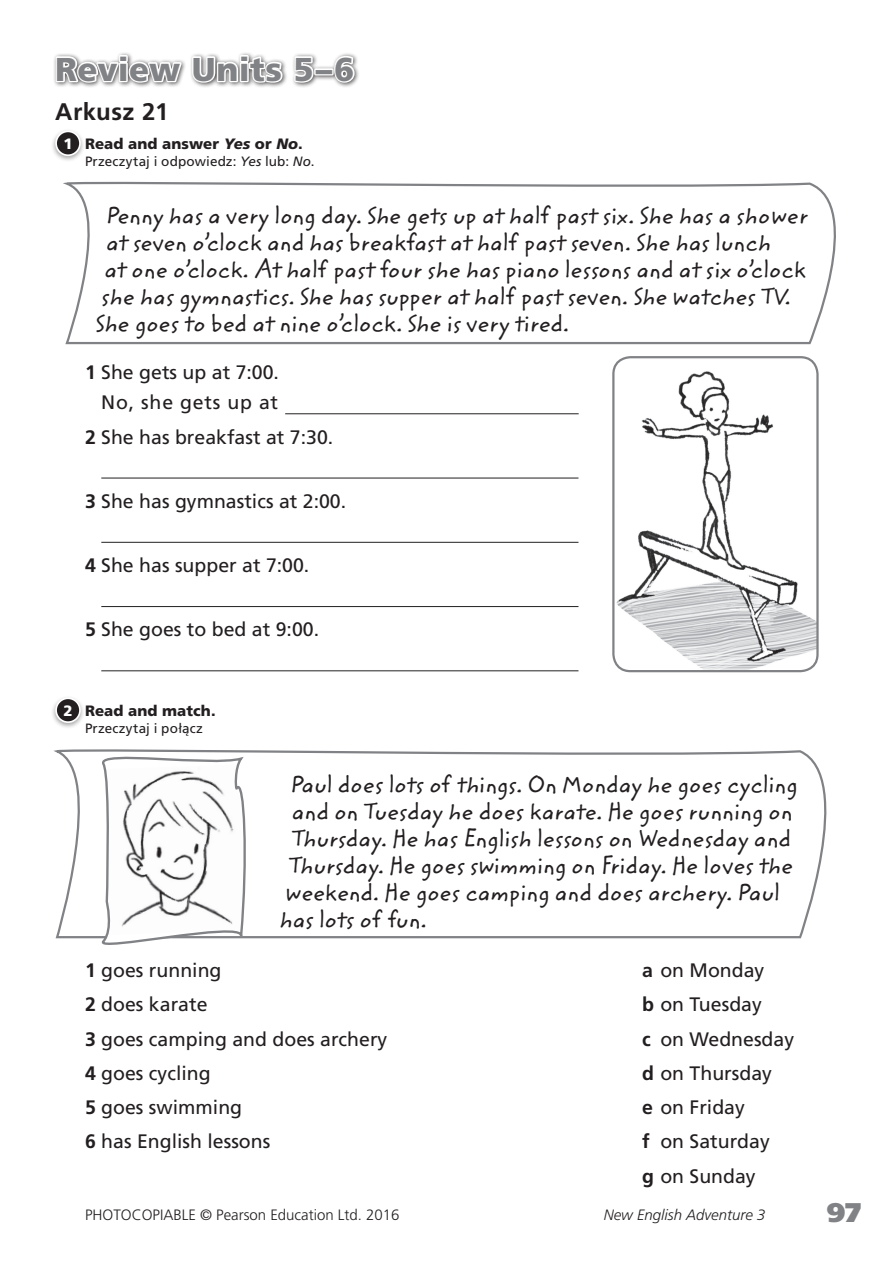
<style>
.page{position:relative;width:893px;height:1263px;background:#fff}
.page>*{position:absolute;margin:0;border:0;box-sizing:border-box;transform-origin:0 0}
.Tytul_Unitu_photocop{font:900 33px "Frutiger LT Pro";letter-spacing:.01em;color:#808285}
.t1{font:900 27px "Frutiger LT Pro";color:#808285}
.Polecenie_photocopia{font:24px "Zemke Hand ITC Std";color:#231f20}
.arkusz_nr{font:700 24px "Frutiger LT Pro";letter-spacing:.015em;color:#231f20}
.Polecenie_photocopia-2{font:19.5px "Frutiger LT Pro";color:#231f20}
.Polecenie_photocopia-3{font:19.5px/30px "Frutiger LT Pro";letter-spacing:.02em;color:#231f20;text-align:right}
.t2{font:300 15px "Frutiger LT Pro";color:#231f20}
.Polecenie_photocopia-4{font:900 15px "Frutiger LT Pro";letter-spacing:.005em;color:#231f20}
.t3{font:italic 300 15px "Frutiger LT Pro";color:#231f20}
.t4{font:900 15px "Frutiger LT Pro";color:#fff}
.Polecenie_photocopia-5{font:13.5px "Frutiger LT Pro";letter-spacing:.015em;color:#231f20}
.s1{font-style:italic}
.s2{font-weight:700}
</style>
<div class="page">
<div style="left:53px;top:52px;width:307px;height:37px;background:#231f20;opacity:.8"></div>
<svg style="left:54px;top:52px;width:130px;height:37px"></svg>
<svg style="left:191px;top:53px;width:93px;height:31px"></svg>
<svg style="left:292px;top:55px;width:23px;height:29px"></svg>
<div style="left:314px;top:68px;width:20px;height:7px;border:3px solid #fff"></div>
<svg style="left:333px;top:54px;width:23px;height:30px"></svg>
<div style="left:51px;top:129px;width:34px;height:34px;background:#231f20;opacity:.4"></div>
<div style="left:56px;top:131px;width:24px;height:24px;background:#231f20;border-radius:50%"></div>
<div style="left:55px;top:131px;width:26px;height:25px;border:2px solid #fff;border-radius:50%"></div>
<hr style="left:285px;top:413px;width:294px;height:1px;background:#231f20">
<hr style="left:101px;top:478px;width:477px;height:1px;background:#231f20">
<hr style="left:101px;top:542px;width:477px;height:1px;background:#231f20">
<hr style="left:101px;top:606px;width:477px;height:1px;background:#231f20">
<hr style="left:101px;top:670px;width:477px;height:1px;background:#231f20">
<div style="left:51px;top:695px;width:34px;height:34px;background:#231f20;opacity:.4"></div>
<div style="left:56px;top:698px;width:24px;height:24px;background:#231f20;border-radius:50%"></div>
<div style="left:55px;top:697px;width:26px;height:26px;border:2px solid #fff;border-radius:50%"></div>
<svg style="left:64px;top:181px;width:772px;height:164px"></svg>
<svg style="left:54px;top:749px;width:773px;height:190px"></svg>
<img style="left:615px;top:368px;width:201px;height:303px">
<div style="left:612px;top:356px;width:207px;height:316px;border:2px solid #808285;border-radius:17px"></div>
<svg style="left:90px;top:749px;width:158px;height:196px"></svg>
<p class="Tytul_Unitu_photocop" style="left:55px;top:49px;width:301px">Review Units 5–6</p>
<p class="arkusz_nr" style="left:55px;top:98px;width:115px">Arkusz 21</p>
<p class="t4" style="left:63px;top:135px;width:11px">1</p>
<p class="Polecenie_photocopia-4" style="left:85px;top:135px;width:219px">Read and answer <span class="s1">Yes</span> or <span class="s1">No</span>.</p>
<p class="Polecenie_photocopia-5" style="left:85px;top:153px;width:231px">Przeczytaj i odpowiedz: <span class="s1">Yes</span> lub: <span class="s1">No</span>.</p>
<p class="Polecenie_photocopia" style="left:106px;top:198px;width:703px">Penny has a very long day. She gets up at half past six. She has a shower</p>
<p class="Polecenie_photocopia" style="left:106px;top:225px;width:666px">at seven o’clock and has breakfast at half past seven. She has lunch</p>
<p class="Polecenie_photocopia" style="left:105px;top:252px;width:703px">at one o’clock. At half past four she has piano lessons and at six o’clock</p>
<p class="Polecenie_photocopia" style="left:102px;top:279px;width:691px">she has gymnastics. She has supper at half past seven. She watches TV.</p>
<p class="Polecenie_photocopia" style="left:96px;top:306px;width:475px">She goes to bed at nine o’clock. She is very tired.</p>
<p class="Polecenie_photocopia-3" style="left:85px;top:358px;width:196px"><span class="s2">1</span> She gets up at 7:00.<br>No, she gets up at</p>
<p class="Polecenie_photocopia-2" style="left:85px;top:425px;width:250px"><span class="s2">2</span> She has breakfast at 7:30.</p>
<p class="Polecenie_photocopia-2" style="left:85px;top:490px;width:263px"><span class="s2">3</span> She has gymnastics at 2:00.</p>
<p class="Polecenie_photocopia-2" style="left:85px;top:554px;width:226px"><span class="s2">4</span> She has supper at 7:00.</p>
<p class="Polecenie_photocopia-2" style="left:85px;top:618px;width:236px"><span class="s2">5</span> She goes to bed at 9:00.</p>
<p class="t4" style="left:63px;top:702px;width:11px">2</p>
<p class="Polecenie_photocopia-4" style="left:85px;top:702px;width:132px">Read and match.</p>
<p class="Polecenie_photocopia-5" style="left:85px;top:720px;width:119px">Przeczytaj i połącz</p>
<p class="Polecenie_photocopia" style="left:290px;top:767px;width:509px">Paul does lots of things. On Monday he goes cycling</p>
<p class="Polecenie_photocopia" style="left:292px;top:794px;width:502px">and on Tuesday he does karate. He goes running on</p>
<p class="Polecenie_photocopia" style="left:292px;top:821px;width:501px">Thursday. He has English lessons on Wednesday and</p>
<p class="Polecenie_photocopia" style="left:289px;top:848px;width:506px">Thursday. He goes swimming on Friday. He loves the</p>
<p class="Polecenie_photocopia" style="left:286px;top:875px;width:496px">weekend. He goes camping and does archery. Paul</p>
<p class="Polecenie_photocopia" style="left:280px;top:902px;width:148px">has lots of fun.</p>
<p class="Polecenie_photocopia-2" style="left:85px;top:959px;width:138px"><span class="s2">1</span> goes running</p>
<p class="Polecenie_photocopia-2" style="left:85px;top:993px;width:124px"><span class="s2">2</span> does karate</p>
<p class="Polecenie_photocopia-2" style="left:85px;top:1027px;width:304px"><span class="s2">3</span> goes camping and does archery</p>
<p class="Polecenie_photocopia-2" style="left:85px;top:1061px;width:127px"><span class="s2">4</span> goes cycling</p>
<p class="Polecenie_photocopia-2" style="left:85px;top:1096px;width:159px"><span class="s2">5</span> goes swimming</p>
<p class="Polecenie_photocopia-2" style="left:85px;top:1130px;width:187px"><span class="s2">6</span> has English lessons</p>
<p class="Polecenie_photocopia-2" style="left:642px;top:959px;width:124px"><span class="s2">a</span> on Monday</p>
<p class="Polecenie_photocopia-2" style="left:642px;top:993px;width:121px"><span class="s2">b</span> on Tuesday</p>
<p class="Polecenie_photocopia-2" style="left:642px;top:1027px;width:154px"><span class="s2">c</span> on Wednesday</p>
<p class="Polecenie_photocopia-2" style="left:642px;top:1061px;width:131px"><span class="s2">d</span> on Thursday</p>
<p class="Polecenie_photocopia-2" style="left:642px;top:1096px;width:104px"><span class="s2">e</span> on Friday</p>
<p class="Polecenie_photocopia-2" style="left:642px;top:1130px;width:129px"><span class="s2">f</span> on Saturday</p>
<p class="Polecenie_photocopia-2" style="left:642px;top:1164px;width:115px"><span class="s2">g</span> on Sunday</p>
<p class="t2" style="left:85px;top:1206px;width:316px">PHOTOCOPIABLE © Pearson Education Ltd. 2016</p>
<p class="t3" style="left:604px;top:1206px;width:163px">New English Adventure 3</p>
<p class="t1" style="left:827px;top:1196px;width:36px">97</p>
</div>
